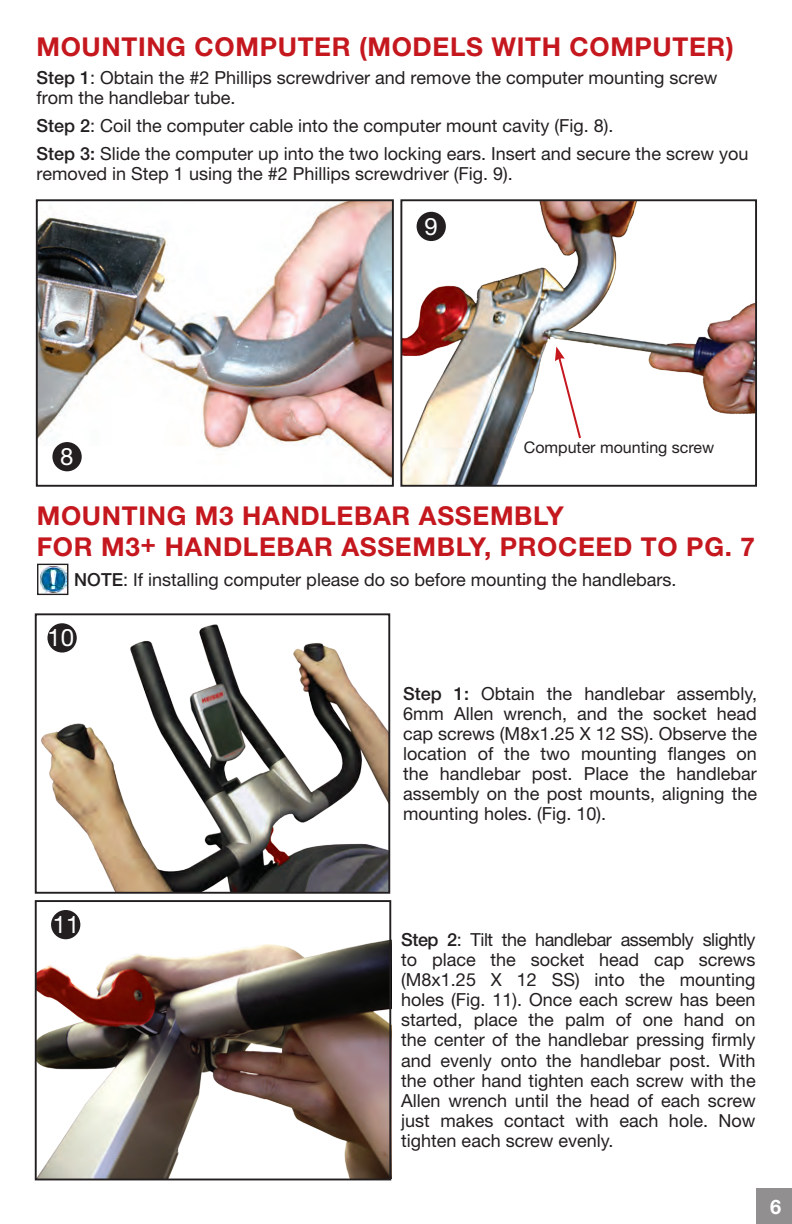
<style>
.page{position:relative;width:792px;height:1224px;background:#fff}
.page>*{position:absolute;margin:0;border:0;box-sizing:border-box;transform-origin:0 0}
.t1{font:700 26px "Helvetica Neue LT Std";letter-spacing:.025em;color:#c5171e}
.t2{font:24px "Helvetica Neue LT Std";color:#fff}
.t3{font:700 20px "Helvetica Neue LT Pro";color:#fff}
.t4{font:18px/20px "Helvetica Neue LT Std";color:#231f20;text-align:justify}
.t5{font:16px "Helvetica Neue LT Std";color:#231f20}
.s1{font-weight:500}
</style>
<div class="page">
<img style="left:39px;top:202px;width:351px;height:279px">
<div style="left:36px;top:199px;width:357px;height:287px;border:2px solid #231f20"></div>
<div style="left:52px;top:442px;width:30px;height:29px;background:#231f20;border-radius:50%"></div>
<img style="left:403px;top:202px;width:350px;height:281px">
<div style="left:400px;top:199px;width:356px;height:287px;border:2px solid #231f20"></div>
<div style="left:416px;top:212px;width:29px;height:29px;background:#231f20;border-radius:50%"></div>
<svg style="left:554px;top:346px;width:28px;height:94px"></svg>
<img style="left:40px;top:566px;width:26px;height:26px">
<div style="left:37px;top:563px;width:31px;height:32px;border:1px solid #231f20"></div>
<img style="left:41px;top:623px;width:346px;height:267px">
<div style="left:35px;top:613px;width:355px;height:280px;border:2px solid #231f20"></div>
<div style="left:47px;top:623px;width:30px;height:29px;background:#231f20;border-radius:50%"></div>
<img style="left:38px;top:915px;width:350px;height:262px">
<div style="left:35px;top:899px;width:356px;height:281px;border:2px solid #231f20"></div>
<div style="left:51px;top:909px;width:29px;height:30px;background:#231f20;border-radius:50%"></div>
<div style="left:756px;top:1188px;width:35px;height:35px;background:#918f8f"></div>
<p class="t1" style="left:36px;top:30px;width:698px">MOUNTING COMPUTER (MODELS WITH COMPUTER)</p>
<p class="t4" style="left:36px;top:67px;width:682px"><span class="s1">Step 1</span>: Obtain the #2 Phillips screwdriver and remove the computer mounting screw from the handlebar tube.</p>
<p class="t4" style="left:36px;top:111px;width:713px;line-height:28px"><span class="s1">Step 2</span>: Coil the computer cable into the computer mount cavity (Fig. 8).<br><span class="s1">Step 3:</span> Slide the computer up into the two locking ears. Insert and secure the screw you</p>
<p class="t4" style="left:36px;top:163px;width:477px">removed in Step 1 using the #2 Phillips screwdriver (Fig. 9).</p>
<p class="t2" style="left:424px;top:212px;width:15px">9</p>
<p class="t2" style="left:60px;top:442px;width:15px">8</p>
<p class="t5" style="left:523px;top:438px;width:192px">Computer mounting screw</p>
<p class="t1" style="left:37px;top:499px;width:528px">MOUNTING M3 HANDLEBAR ASSEMBLY</p>
<p class="t1" style="left:37px;top:530px;width:719px">FOR M3+ HANDLEBAR ASSEMBLY, PROCEED TO PG. 7</p>
<p class="t4" style="left:74px;top:569px;width:603px"><span class="s1">NOTE</span>: If installing computer please do so before mounting the handlebars.</p>
<p class="t2" style="left:47px;top:623px;width:28px">10</p>
<p class="t4" style="left:403px;top:683px;width:355px"><span class="s1">Step 1:</span> Obtain the handlebar assembly, 6mm Allen wrench, and the socket head cap screws (M8x1.25 X 12 SS). Observe the location of the two mounting flanges on the handlebar post. Place the handlebar assembly on the post mounts, aligning the mounting holes. (Fig. 10).</p>
<p class="t2" style="left:53px;top:910px;width:28px">11</p>
<p class="t4" style="left:401px;top:929px;width:356px"><span class="s1">Step 2</span>: Tilt the handlebar assembly slightly to place the socket head cap screws (M8x1.25 X 12 SS) into the mounting holes (Fig. 11). Once each screw has been started, place the palm of one hand on the center of the handlebar pressing firmly and evenly onto the handlebar post. With the other hand tighten each screw with the Allen wrench until the head of each screw just makes contact with each hole. Now tighten each screw evenly.</p>
<p class="t3" style="left:769px;top:1193px;width:13px">6</p>
</div>
